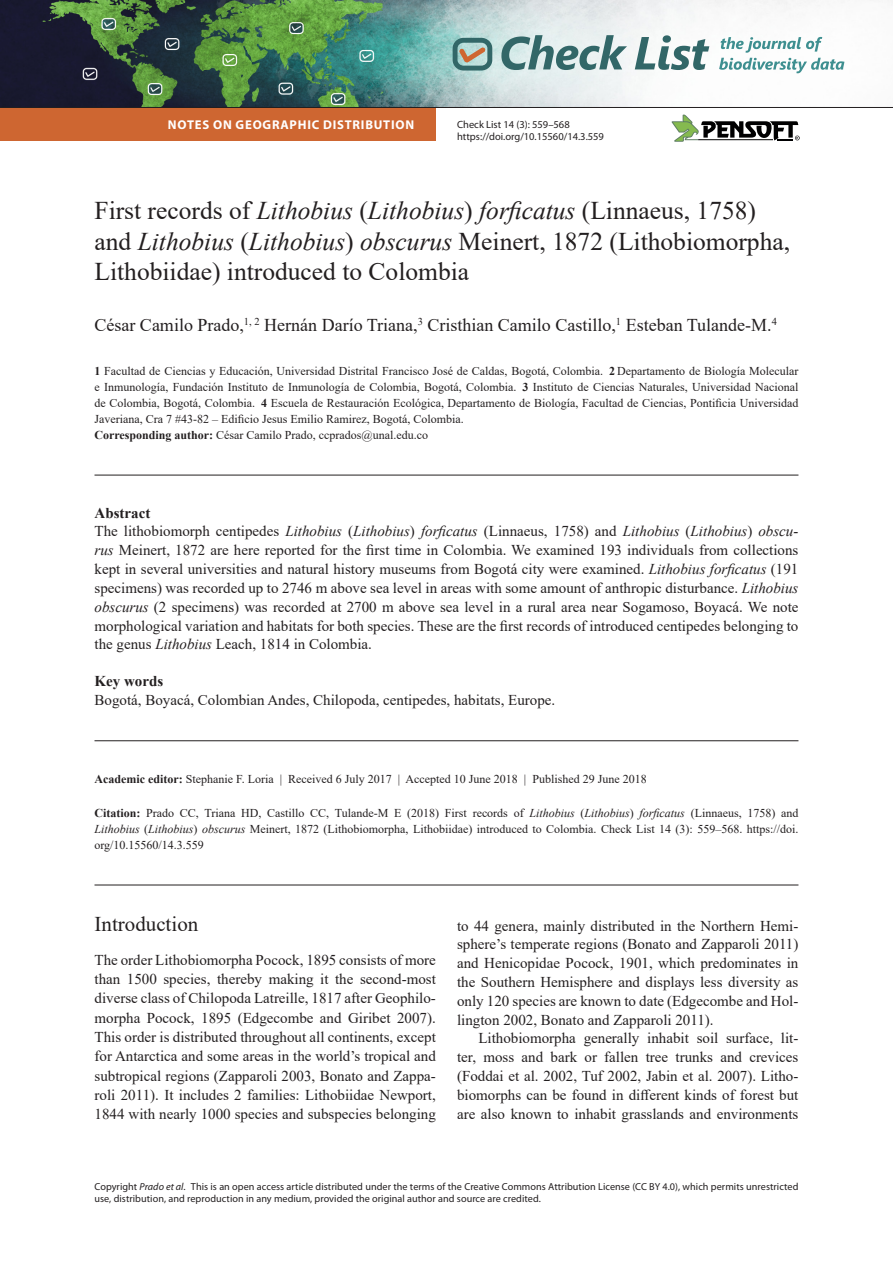
<style>
.page{position:relative;width:893px;height:1263px;background:#fff}
.page>*{position:absolute;margin:0;border:0;box-sizing:border-box;transform-origin:0 0}
.N_title{font:25.5px/30.6px "Times New Roman";color:#231f20}
.N_Head{font:21px "Times New Roman";color:#231f20}
.N_authors{font:18px "Times New Roman";color:#231f20}
.N_body_nind{font:15px/19.2px "Times New Roman";color:#231f20;text-align:justify}
.N_abstract_txt{font:15px/18.8px "Times New Roman";color:#231f20;text-align:justify}
.N_body_i{font:15px/18.8px "Times New Roman";color:#231f20;text-align:justify}
.N_keywords_txt{font:15px "Times New Roman";color:#231f20}
.N_abstract{font:700 15px "Times New Roman";color:#231f20}
.N_keywords{font:700 15px "Times New Roman";color:#231f20}
.t1{font:700 12.75px "Myriad Pro";letter-spacing:.06em;color:#fff}
.N_affiliations{font:12px/15.9px "Times New Roman";color:#231f20;text-align:justify}
.N_citation{font:12px/15.9px "Times New Roman";color:#231f20;text-align:justify}
.N_publ_data{font:12px "Times New Roman";color:#231f20}
.N_Corresponding_auth{font:12px "Times New Roman";color:#231f20}
.t2{font:10.5px/12.8px "Myriad Pro";color:#231f20}
.copyright{font:10.2px/12.3px "Myriad Pro";letter-spacing:.005em;color:#231f20}
.s1{font-style:italic}
.s2{font-weight:700}
</style>
<div class="page">
<img style="left:0;top:0;width:893px;height:107px">
<svg style="left:453px;top:38px;width:39px;height:33px"></svg>
<svg style="left:501px;top:35px;width:126px;height:35px;background:#98b5b5"></svg>
<svg style="left:635px;top:35px;width:74px;height:35px"></svg>
<svg style="left:719px;top:37px;width:125px;height:36px"></svg>
<hr style="left:94px;top:475px;width:704px;height:1px;background:#231f20">
<hr style="left:94px;top:740px;width:704px;height:1px;background:#231f20">
<hr style="left:94px;top:885px;width:704px;height:1px;background:#231f20">
<svg style="left:672px;top:115px;width:128px;height:27px"></svg>
<div style="left:0;top:108px;width:436px;height:32px;background:#ce6631"></div>
<hr style="left:0;top:107px;width:893px;height:1px;background:#231f20">
<p class="t1" style="left:168px;top:116px;width:248px">NOTES ON GEOGRAPHIC DISTRIBUTION</p>
<p class="t2" style="left:457px;top:117px;width:148px">Check List 14 (3): 559–568 https://doi.org/10.15560/14.3.559</p>
<p class="N_title" style="left:94px;top:195px;width:697px">First records of <span class="s1">Lithobius</span> (<span class="s1">Lithobius</span>) <span class="s1">forficatus</span> (Linnaeus, 1758) and <span class="s1">Lithobius</span> (<span class="s1">Lithobius</span>) <span class="s1">obscurus</span> Meinert, 1872 (Lithobiomorpha,<br>Lithobiidae) introduced to Colombia</p>
<p class="N_authors" style="left:94px;top:312px;width:684px">César Camilo Prado,<sup>1,</sup> <sup>2</sup> Hernán Darío Triana,<sup>3</sup> Cristhian Camilo Castillo,<sup>1</sup> Esteban Tulande-M.<sup>4</sup></p>
<p class="N_affiliations" style="left:94px;top:363px;width:705px"><span class="s2">1</span> Facultad de Ciencias y Educación, Universidad Distrital Francisco José de Caldas, Bogotá, Colombia. <span class="s2">2</span> Departamento de Biología Molecular e Inmunología, Fundación Instituto de Inmunología de Colombia, Bogotá, Colombia. <span class="s2">3</span> Instituto de Ciencias Naturales, Universidad Nacional de Colombia, Bogotá, Colombia. <span class="s2">4</span> Escuela de Restauración Ecológica, Departamento de Biología, Facultad de Ciencias, Pontificia Universidad Javeriana, Cra 7 #43-82 – Edificio Jesus Emilio Ramirez, Bogotá, Colombia.</p>
<p class="N_Corresponding_auth" style="left:94px;top:426px;width:335px"><span class="s2">Corresponding author:</span> César Camilo Prado, ccprados@unal.edu.co</p>
<p class="N_abstract" style="left:94px;top:502px;width:57px">Abstract</p>
<p class="N_abstract_txt" style="left:94px;top:522px;width:705px">The lithobiomorph centipedes <span class="s1">Lithobius</span> (<span class="s1">Lithobius</span>) <span class="s1">forficatus</span> (Linnaeus, 1758) and <span class="s1">Lithobius</span> (<span class="s1">Lithobius</span>) <span class="s1">obscu&shy;rus</span> Meinert, 1872 are here reported for the first time in Colombia. We examined 193 individuals from collections kept in several universities and natural history museums from Bogotá city were examined. <span class="s1">Lithobius forficatus</span> (191 specimens) was recorded up to 2746 m above sea level in areas with some amount of anthropic disturbance. <span class="s1">Lithobius obscurus</span> (2 specimens) was recorded at 2700 m above sea level in a rural area near Sogamoso, Boyacá. We note morphological variation and habitats for both species. These are the first records of introduced centipedes belonging to the genus <span class="s1">Lithobius</span> Leach, 1814 in Colombia.</p>
<p class="N_keywords" style="left:94px;top:670px;width:70px">Key words</p>
<p class="N_keywords_txt" style="left:94px;top:689px;width:462px">Bogotá, Boyacá, Colombian Andes, Chilopoda, centipedes, habitats, Europe.</p>
<p class="N_publ_data" style="left:94px;top:770px;width:554px"><span class="s2">Academic editor:</span> Stephanie F. Loria | Received 6 July 2017 | Accepted 10 June 2018 | Published 29 June 2018</p>
<p class="N_citation" style="left:94px;top:804px;width:705px"><span class="s2">Citation:</span> Prado CC, Triana HD, Castillo CC, Tulande-M E (2018) First records of <span class="s1">Lithobius</span> (<span class="s1">Lithobius</span>) <span class="s1">forficatus</span> (Linnaeus, 1758) and <span class="s1">Lithobius</span> (<span class="s1">Lithobius</span>) <span class="s1">obscurus</span> Meinert, 1872 (Lithobiomorpha, Lithobiidae) introduced to Colombia. Check List 14 (3): 559–568. https://doi. org/10.15560/14.3.559</p>
<p class="N_Head" style="left:94px;top:909px;width:105px">Introduction</p>
<p class="N_body_nind" style="left:94px;top:950px;width:343px">The order Lithobiomorpha Pocock, 1895 consists of more than 1500 species, thereby making it the second-most diverse class of Chilopoda Latreille, 1817 after Geophilo&shy;morpha Pocock, 1895 (Edgecombe and Giribet 2007).<br>This order is distributed throughout all continents, except for Antarctica and some areas in the world’s tropical and subtropical regions (Zapparoli 2003, Bonato and Zappa&shy;roli 2011). It includes 2 families: Lithobiidae Newport, 1844 with nearly 1000 species and subspecies belonging</p>
<p class="N_body_nind" style="left:457px;top:916px;width:343px;line-height:18.8px">to 44 genera, mainly distributed in the Northern Hemi&shy;sphere’s temperate regions (Bonato and Zapparoli 2011) and Henicopidae Pocock, 1901, which predominates in the Southern Hemisphere and displays less diversity as only 120 species are known to date (Edgecombe and Hol&shy;lington 2002, Bonato and Zapparoli 2011).</p>
<p class="N_body_i" style="left:457px;top:1028px;width:343px;text-indent:21px">Lithobiomorpha generally inhabit soil surface, lit&shy;ter, moss and bark or fallen tree trunks and crevices (Foddai et al. 2002, Tuf 2002, Jabin et al. 2007). Litho&shy;biomorphs can be found in different kinds of forest but are also known to inhabit grasslands and environments</p>
<p class="copyright" style="left:94px;top:1180px;width:705px">Copyright <span class="s1">Prado et al</span>. This is an open access article distributed under the terms of the Creative Commons Attribution License (CC BY 4.0), which permits unrestricted use, distribution, and reproduction in any medium, provided the original author and source are credited.</p>
</div>
